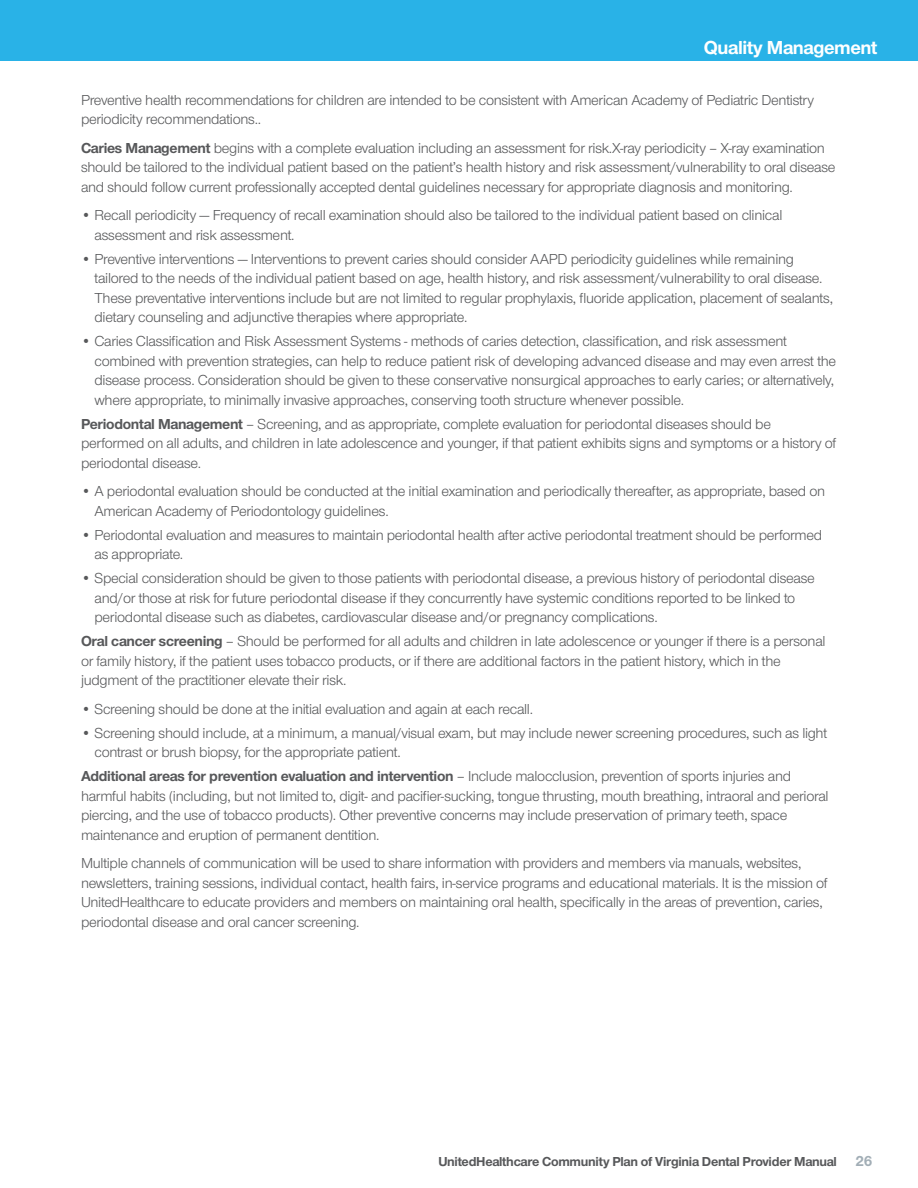
<style>
.page{position:relative;width:918px;height:1188px;background:#fff}
.page>*{position:absolute;margin:0;border:0;box-sizing:border-box;transform-origin:0 0}
.t1{font:700 19.5px "UHC Sans";letter-spacing:-.02em;color:#fff}
.t2{font:15px/19.5px "UHC Sans";letter-spacing:-.02em;color:#57585a}
.t3{font:700 13.5px "UHC Sans";letter-spacing:-.02em;color:#57585a}
.s1{font-weight:700}
.s2{font-size:15px;color:#a2aeb6}
</style>
<div class="page">
<div style="left:0;top:0;width:918px;height:61px;background:#29b2e7"></div>
<h1 class="t1" style="left:704px;top:34px;width:175px">Quality Management</h1>
<p class="t2" style="left:81px;top:89px;width:735px">Preventive health recommendations for children are intended to be consistent with American Academy of Pediatric Dentistry periodicity recommendations..</p>
<p class="t2" style="left:81px;top:137px;width:756px"><span class="s1">Caries Management</span> begins with a complete evaluation including an assessment for risk.X-ray periodicity – X-ray examination should be tailored to the individual patient based on the patient’s health history and risk assessment/vulnerability to oral disease and should follow current professionally accepted dental guidelines necessary for appropriate diagnosis and monitoring.</p>
<p class="t2" style="left:94px;top:205px;width:689px;text-indent:-14px">• Recall periodicity — Frequency of recall examination should also be tailored to the individual patient based on clinical assessment and risk assessment.</p>
<p class="t2" style="left:94px;top:248px;width:740px;text-indent:-14px">• Preventive interventions — Interventions to prevent caries should consider AAPD periodicity guidelines while remaining tailored to the needs of the individual patient based on age, health history, and risk assessment/vulnerability to oral disease.<br>These preventative interventions include but are not limited to regular prophylaxis, fluoride application, placement of sealants, dietary counseling and adjunctive therapies where appropriate.</p>
<p class="t2" style="left:94px;top:331px;width:743px;text-indent:-14px">• Caries Classification and Risk Assessment Systems - methods of caries detection, classification, and risk assessment combined with prevention strategies, can help to reduce patient risk of developing advanced disease and may even arrest the disease process. Consideration should be given to these conservative nonsurgical approaches to early caries; or alternatively, where appropriate, to minimally invasive approaches, conserving tooth structure whenever possible.</p>
<p class="t2" style="left:81px;top:413px;width:757px"><span class="s1">Periodontal Management</span> – Screening, and as appropriate, complete evaluation for periodontal diseases should be performed on all adults, and children in late adolescence and younger, if that patient exhibits signs and symptoms or a history of periodontal disease.</p>
<p class="t2" style="left:94px;top:481px;width:732px;text-indent:-14px">• A periodontal evaluation should be conducted at the initial examination and periodically thereafter, as appropriate, based on<br>American Academy of Periodontology guidelines.</p>
<p class="t2" style="left:94px;top:524px;width:729px;text-indent:-14px">• Periodontal evaluation and measures to maintain periodontal health after active periodontal treatment should be performed as appropriate.</p>
<p class="t2" style="left:94px;top:568px;width:722px;text-indent:-14px">• Special consideration should be given to those patients with periodontal disease, a previous history of periodontal disease and/or those at risk for future periodontal disease if they concurrently have systemic conditions reported to be linked to periodontal disease such as diabetes, cardiovascular disease and/or pregnancy complications.</p>
<p class="t2" style="left:81px;top:631px;width:746px"><span class="s1">Oral cancer screening</span> – Should be performed for all adults and children in late adolescence or younger if there is a personal or family history, if the patient uses tobacco products, or if there are additional factors in the patient history, which in the judgment of the practitioner elevate their risk.</p>
<p class="t2" style="left:81px;top:698px;width:454px">• Screening should be done at the initial evaluation and again at each recall.</p>
<p class="t2" style="left:94px;top:722px;width:734px;text-indent:-14px">• Screening should include, at a minimum, a manual/visual exam, but may include newer screening procedures, such as light contrast or brush biopsy, for the appropriate patient.</p>
<p class="t2" style="left:81px;top:766px;width:749px"><span class="s1">Additional areas for prevention evaluation and intervention</span> – Include malocclusion, prevention of sports injuries and harmful habits (including, but not limited to, digit- and pacifier-sucking, tongue thrusting, mouth breathing, intraoral and perioral piercing, and the use of tobacco products). Other preventive concerns may include preservation of primary teeth, space maintenance and eruption of permanent dentition.</p>
<p class="t2" style="left:81px;top:853px;width:748px">Multiple channels of communication will be used to share information with providers and members via manuals, websites, newsletters, training sessions, individual contact, health fairs, in-service programs and educational materials. It is the mission of UnitedHealthcare to educate providers and members on maintaining oral health, specifically in the areas of prevention, caries, periodontal disease and oral cancer screening.</p>
<p class="t3" style="left:438px;top:1152px;width:436px">UnitedHealthcare Community Plan of Virginia Dental Provider Manual <span class="s2">26</span></p>
</div>
